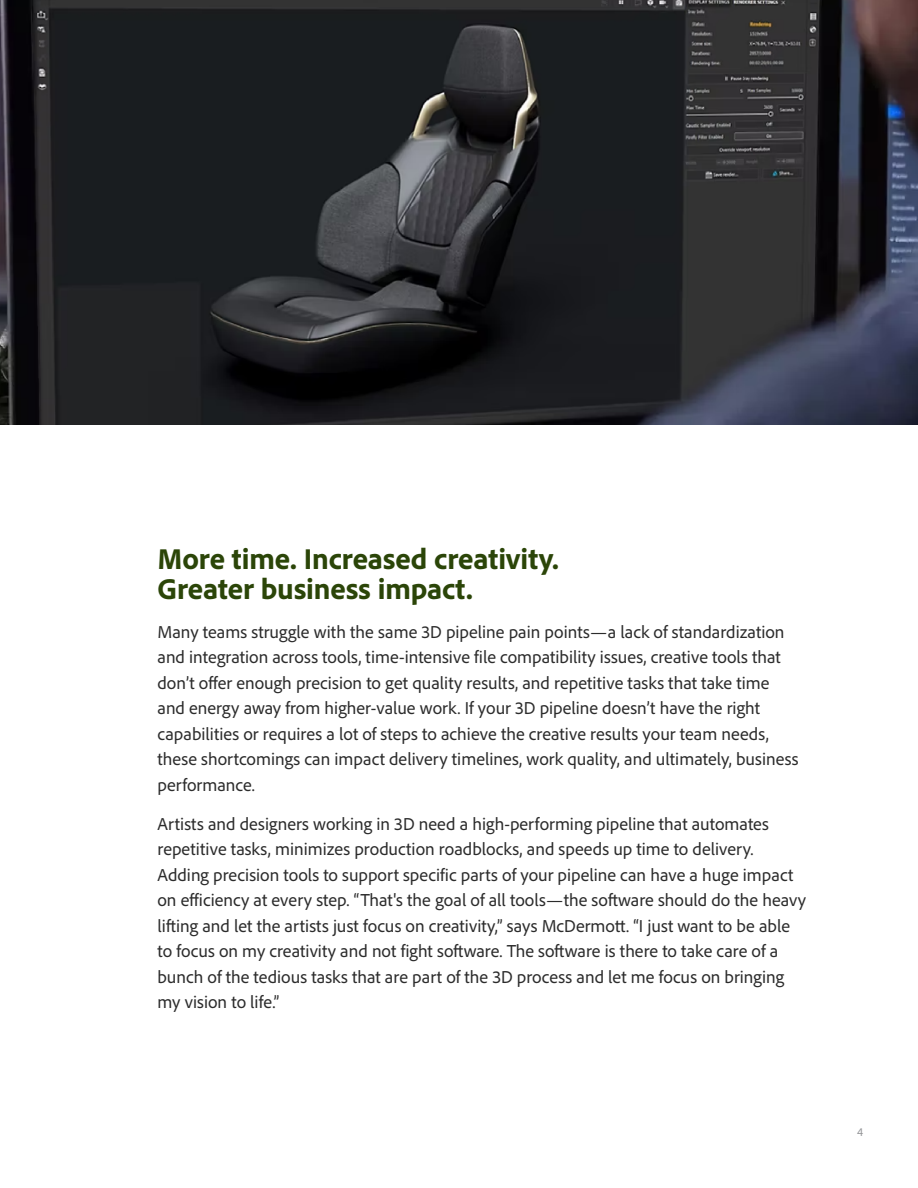
<style>
.page{position:relative;width:918px;height:1188px;background:#fff}
.page>*{position:absolute;margin:0;border:0;box-sizing:border-box;transform-origin:0 0}
.t1{font:800 30px/30px "Adobe Clean";color:#2b4508}
.t2{font:18px/25.5px "Adobe Clean";color:#2c2c2c}
.t3{font:12px "Adobe Clean";color:#949598}
</style>
<div class="page">
<img style="left:0;top:0;width:918px;height:424px">
<h1 class="t1" style="left:158px;top:542px;width:403px">More time. Increased creativity.<br>Greater business impact.</h1>
<p class="t2" style="left:158px;top:618px;width:643px">Many teams struggle with the same 3D pipeline pain points—a lack of standardization and integration across tools, time-intensive file compatibility issues, creative tools that don’t offer enough precision to get quality results, and repetitive tasks that take time and energy away from higher-value work. If your 3D pipeline doesn’t have the right capabilities or requires a lot of steps to achieve the creative results your team needs, these shortcomings can impact delivery timelines, work quality, and ultimately, business performance.</p>
<p class="t2" style="left:158px;top:810px;width:650px">Artists and designers working in 3D need a high-performing pipeline that automates repetitive tasks, minimizes production roadblocks, and speeds up time to delivery.<br>Adding precision tools to support specific parts of your pipeline can have a huge impact on efficiency at every step. “That's the goal of all tools—the software should do the heavy lifting and let the artists just focus on creativity,” says McDermott. “I just want to be able to focus on my creativity and not fight software. The software is there to take care of a bunch of the tedious tasks that are part of the 3D process and let me focus on bringing my vision to life.”</p>
<p class="t3" style="left:857px;top:1124px;width:8px">4</p>
</div>
